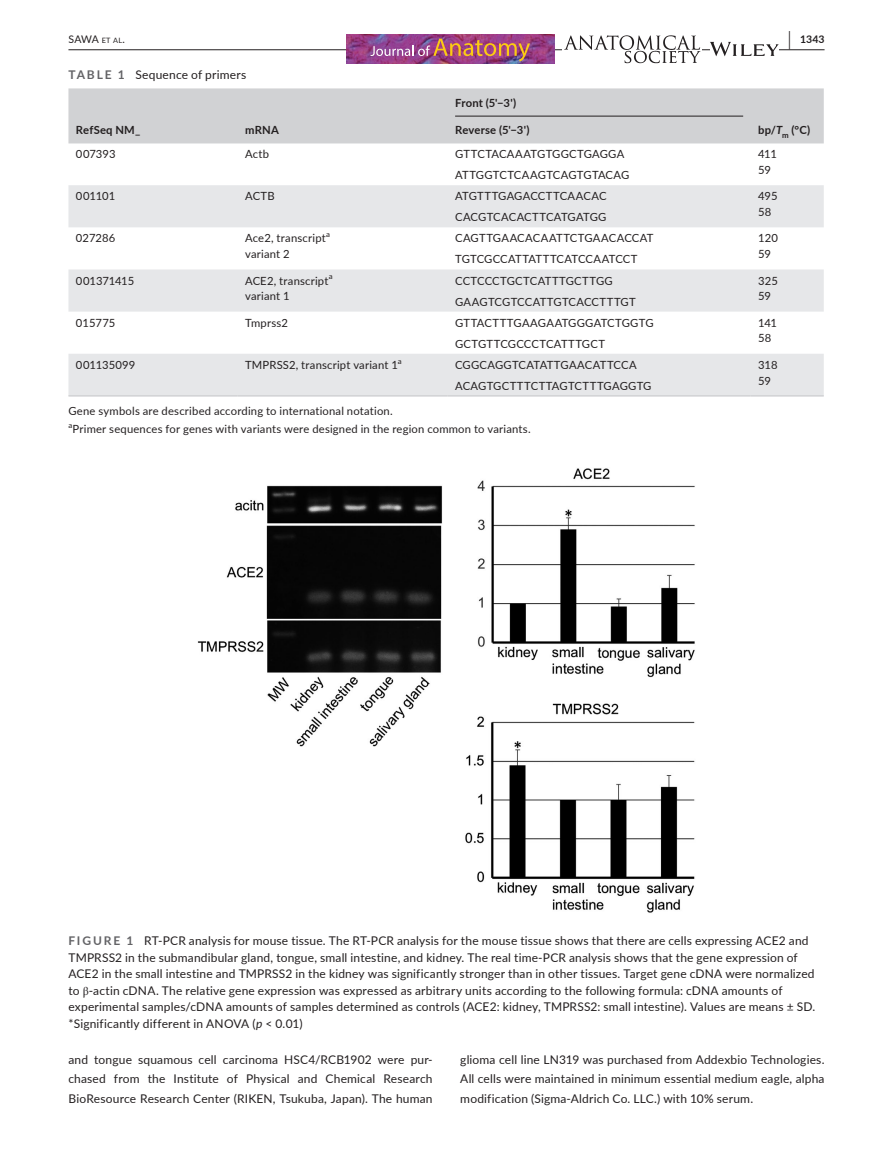
<style>
.page{position:relative;width:893px;height:1174px;background:#fff}
.page>*{position:absolute;margin:0;border:0;box-sizing:border-box;transform-origin:0 0}
.t1{font:12px/16.5px "Lato";letter-spacing:.015em;color:#231f20;text-align:justify}
.t2{font:11.25px/15.8px "Lato";letter-spacing:.015em;color:#231f20}
.t3{font:700 11.25px "Lato";letter-spacing:.02em;color:#231f20}
.t4{font:11.25px "Lato";letter-spacing:-.005em;color:#231f20}
.t5{font:10.5px "Lato";color:#231f20}
.t6{font:700 10.5px "Lato";color:#231f20}
.t7{font:7.8px "Lato";color:#231f20}
.s1{font-size:7.35px}
.s2{font-size:19.5px}
.s3{font-weight:700;color:#636366}
.s4{font-style:italic}
.s5{font-family:"STIX"}
</style>
<div class="page">
<hr style="left:68px;top:49px;width:756px;height:1px;background:#231f20">
<img style="left:346px;top:34px;width:209px;height:30px">
<img style="left:370px;top:39px;width:160px;height:22px">
<img style="left:562px;top:35px;width:139px;height:29px">
<svg style="left:710px;top:42px;width:69px;height:14px"></svg>
<div style="left:68px;top:88px;width:756px;height:55px;background:#d1d2d4"></div>
<svg style="left:68px;top:185px;width:756px;height:210px;fill:#e6e7e9"></svg>
<hr style="left:68px;top:395px;width:170px;height:1px;background:#d1d2d4">
<hr style="left:238px;top:395px;width:210px;height:1px;background:#d1d2d4">
<hr style="left:448px;top:395px;width:303px;height:1px;background:#d1d2d4">
<hr style="left:751px;top:395px;width:73px;height:1px;background:#d1d2d4">
<hr style="left:455px;top:116px;width:288px;height:1px;background:#231f20">
<img style="left:198px;top:468px;width:497px;height:445px">
<p class="t5" style="left:68px;top:31px;width:58px">SAWA <span class="s1">et al</span>.</p>
<p class="t6" style="left:789px;top:31px;width:37px"><span class="s2">|</span> 1343</p>
<p class="t1" style="left:68px;top:66px;width:179px"><span class="s3">TABLE 1</span> Sequence of primers</p>
<p class="t3" style="left:76px;top:122px;width:66px">RefSeq NM_</p>
<p class="t3" style="left:245px;top:122px;width:35px">mRNA</p>
<p class="t3" style="left:455px;top:94px;width:63px">Front (5'−3')</p>
<p class="t3" style="left:455px;top:122px;width:76px">Reverse (5'−3')</p>
<p class="t3" style="left:758px;top:122px;width:54px">bp/<span class="s4">T</span><sub>m</sub> (°C)</p>
<p class="t2" style="left:76px;top:146px;width:41px">007393</p>
<p class="t2" style="left:245px;top:146px;width:26px">Actb</p>
<p class="t2" style="left:455px;top:146px;width:171px">GTTCTACAAATGTGGCTGAGGA</p>
<p class="t2" style="left:758px;top:146px;width:20px">411<br>59</p>
<p class="t2" style="left:455px;top:167px;width:176px">ATTGGTCTCAAGTCAGTGTACAG</p>
<p class="t2" style="left:76px;top:188px;width:41px">001101</p>
<p class="t2" style="left:245px;top:188px;width:31px">ACTB</p>
<p class="t2" style="left:455px;top:188px;width:153px">ATGTTTGAGACCTTCAACAC</p>
<p class="t2" style="left:758px;top:188px;width:21px">495<br>58</p>
<p class="t2" style="left:455px;top:209px;width:153px">CACGTCACACTTCATGATGG</p>
<p class="t2" style="left:76px;top:230px;width:41px">027286</p>
<p class="t2" style="left:245px;top:230px;width:82px">Ace2, transcript</p>
<p class="t7" style="left:326px;top:229px;width:5px">a</p>
<p class="t2" style="left:245px;top:246px;width:46px">variant 2</p>
<p class="t2" style="left:455px;top:230px;width:200px">CAGTTGAACACAATTCTGAACACCAT</p>
<p class="t2" style="left:758px;top:230px;width:21px">120<br>59</p>
<p class="t2" style="left:455px;top:251px;width:184px">TGTCGCCATTATTTCATCCAATCCT</p>
<p class="t4" style="left:76px;top:272px;width:60px">001371415</p>
<p class="t2" style="left:245px;top:272px;width:85px">ACE2, transcript</p>
<p class="t7" style="left:329px;top:271px;width:5px">a</p>
<p class="t2" style="left:245px;top:288px;width:46px">variant 1</p>
<p class="t2" style="left:455px;top:272px;width:159px">CCTCCCTGCTCATTTGCTTGG</p>
<p class="t2" style="left:758px;top:272px;width:21px">325<br>59</p>
<p class="t2" style="left:455px;top:293px;width:182px">GAAGTCGTCCATTGTCACCTTTGT</p>
<p class="t2" style="left:76px;top:314px;width:41px">015775</p>
<p class="t2" style="left:245px;top:314px;width:44px">Tmprss2</p>
<p class="t2" style="left:455px;top:314px;width:200px">GTTACTTTGAAGAATGGGATCTGGTG</p>
<p class="t2" style="left:758px;top:314px;width:20px">141<br>58</p>
<p class="t2" style="left:455px;top:335px;width:151px">GCTGTTCGCCCTCATTTGCT</p>
<p class="t2" style="left:76px;top:356px;width:61px">001135099</p>
<p class="t2" style="left:245px;top:356px;width:154px">TMPRSS2, transcript variant 1</p>
<p class="t7" style="left:398px;top:355px;width:5px">a</p>
<p class="t2" style="left:455px;top:356px;width:183px">CGGCAGGTCATATTGAACATTCCA</p>
<p class="t2" style="left:758px;top:356px;width:21px">318<br>59</p>
<p class="t2" style="left:455px;top:377px;width:198px">ACAGTGCTTTCTTAGTCTTTGAGGTG</p>
<p class="t2" style="left:68px;top:402px;width:326px">Gene symbols are described according to international notation.</p>
<p class="t7" style="left:68px;top:419px;width:5px">a</p>
<p class="t2" style="left:73px;top:420px;width:460px">Primer sequences for genes with variants were designed in the region common to variants.</p>
<p class="t1" style="left:68px;top:932px;width:748px;text-align:left"><span class="s3">FIGURE 1</span> RT-PCR analysis for mouse tissue. The RT-PCR analysis for the mouse tissue shows that there are cells expressing ACE2 and TMPRSS2 in the submandibular gland, tongue, small intestine, and kidney. The real time-PCR analysis shows that the gene expression of ACE2 in the small intestine and TMPRSS2 in the kidney was significantly stronger than in other tissues. Target gene cDNA were normalized to <span class="s5">β</span>-actin cDNA. The relative gene expression was expressed as arbitrary units according to the following formula: cDNA amounts of experimental samples/cDNA amounts of samples determined as controls (ACE2: kidney, TMPRSS2: small intestine). Values are means ± SD. *Significantly different in ANOVA (<span class="s4">p</span> &lt; 0.01)</p>
<p class="t1" style="left:68px;top:1049px;width:366px;line-height:19.5px">and tongue squamous cell carcinoma HSC4/RCB1902 were pur&shy;chased from the Institute of Physical and Chemical Research BioResource Research Center (RIKEN, Tsukuba, Japan). The human</p>
<p class="t1" style="left:460px;top:1049px;width:366px;line-height:19.5px">glioma cell line LN319 was purchased from Addexbio Technologies.<br>All cells were maintained in minimum essential medium eagle, alpha modification (Sigma-Aldrich Co. LLC.) with 10% serum.</p>
</div>
